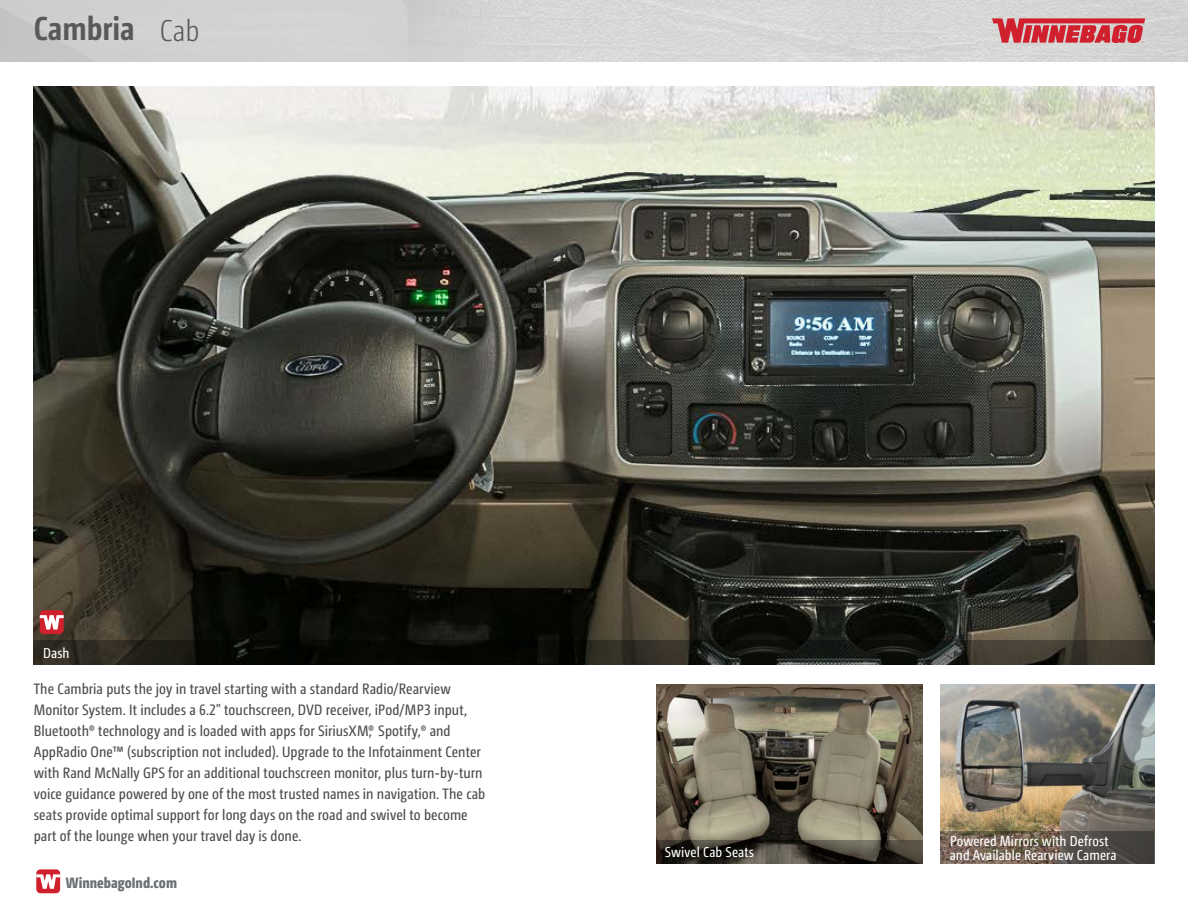
<style>
.page{position:relative;width:1188px;height:918px;background:#fff}
.page>*{position:absolute;margin:0;border:0;box-sizing:border-box;transform-origin:0 0}
.t1{font:700 33px "Camingo Dos Pro Cd";color:#58595b}
.t2{font:300 30px "Camingo Dos Pro Cd";color:#58595b}
.t3{font:15px/21px "Camingo Dos Pro Cd";letter-spacing:.005em;color:#4d4d4f}
.t4{font:800 15px "Camingo Dos Pro Cd";color:#6a7076}
.t5{font:14.25px "Camingo Dos Pro Cd";letter-spacing:.005em;color:#fff}
</style>
<div class="page">
<img style="left:0;top:0;width:1188px;height:62px">
<svg style="left:36px;top:873px;width:25px;height:21px"></svg>
<div style="left:36px;top:869px;width:24px;height:24px;background:#d0202e;border-radius:4px"></div>
<svg style="left:36px;top:874px;width:24px;height:15px"></svg>
<svg style="left:992px;top:18px;width:153px;height:25px;background:#d1545d"></svg>
<img style="left:34px;top:86px;width:1120px;height:555px">
<svg style="left:34px;top:641px;width:1120px;height:24px;background:#1e1e17"></svg>
<img style="left:941px;top:684px;width:213px;height:148px">
<img style="left:656px;top:684px;width:267px;height:156px">
<svg style="left:941px;top:832px;width:213px;height:32px;background:#62564d"></svg>
<svg style="left:656px;top:840px;width:267px;height:24px;background:#37332b"></svg>
<div style="left:40px;top:610px;width:24px;height:24px;background:#d0202e;border-radius:4px"></div>
<svg style="left:40px;top:615px;width:24px;height:15px"></svg>
<h1 class="t1" style="left:34px;top:9px;width:103px">Cambria</h1>
<h2 class="t2" style="left:160px;top:13px;width:41px">Cab</h2>
<p class="t5" style="left:43px;top:645px;width:28px">Dash</p>
<p class="t3" style="left:34px;top:678px;width:453px">The Cambria puts the joy in travel starting with a standard Radio/Rearview Monitor System. It includes a 6.2" touchscreen, DVD receiver, iPod/MP3 input, Bluetooth® technology and is loaded with apps for SiriusXM,® Spotify,® and AppRadio One™ (subscription not included). Upgrade to the Infotainment Center with Rand McNally GPS for an additional touchscreen monitor, plus turn-by-turn voice guidance powered by one of the most trusted names in navigation. The cab seats provide optimal support for long days on the road and swivel to become part of the lounge when your travel day is done.</p>
<p class="t4" style="left:66px;top:873px;width:113px">WinnebagoInd.com</p>
<p class="t5" style="left:950px;top:833px;width:160px">Powered Mirrors with Defrost</p>
<p class="t5" style="left:665px;top:844px;width:91px">Swivel Cab Seats</p>
<p class="t5" style="left:950px;top:847px;width:168px">and Available Rearview Camera</p>
</div>
